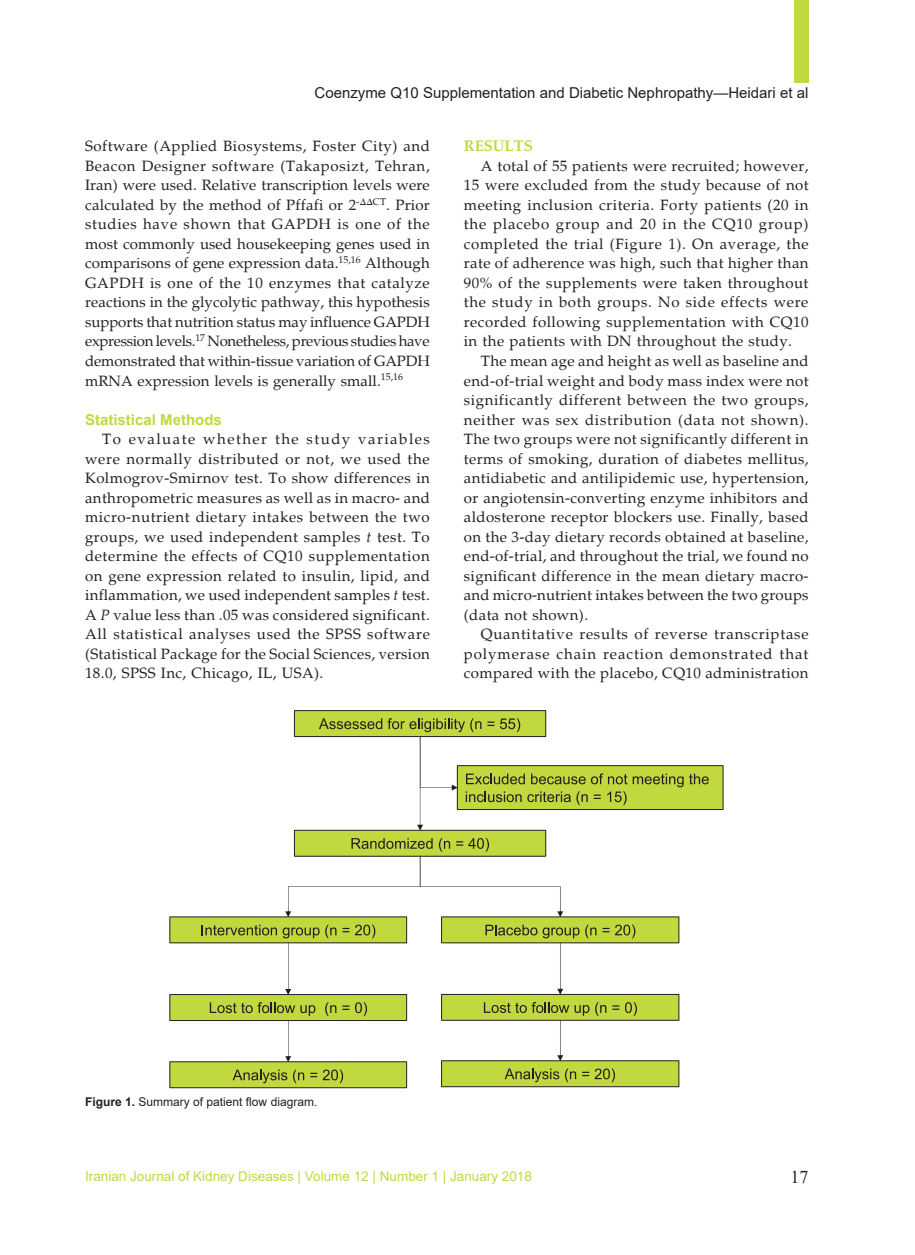
<style>
.page{position:relative;width:915px;height:1255px;background:#fff}
.page>*{position:absolute;margin:0;border:0;box-sizing:border-box;transform-origin:0 0}
.t1{font:18px "Times New Roman";color:#231f20}
.t2{font:700 15.75px "Palatino";color:#c2d83f;scale:.95 1}
.t3{font:15px/19.5px "Palatino";letter-spacing:.025em;color:#231f20;text-align:justify}
.t4{font:15px "Arial";color:#231f20}
.t5{font:700 15px "Arial";color:#c2d83f}
.t6{font:13.5px "Arial";color:#c2d83f}
.t7{font:12px "Arial";color:#231f20}
.s1{font-style:italic}
.s2{font-weight:700}
</style>
<div class="page">
<div style="left:793px;top:0;width:15px;height:83px;background:#c2d83f"></div>
<div style="left:294px;top:710px;width:251px;height:26px;background:#c2d83f"></div>
<div style="left:294px;top:710px;width:252px;height:27px;border:1px solid #231f20"></div>
<div style="left:294px;top:830px;width:251px;height:26px;background:#c2d83f"></div>
<div style="left:294px;top:829px;width:252px;height:27px;border:1px solid #231f20"></div>
<div style="left:457px;top:765px;width:265px;height:44px;background:#c2d83f"></div>
<div style="left:170px;top:916px;width:236px;height:26px;background:#c2d83f"></div>
<div style="left:169px;top:916px;width:238px;height:27px;border:1px solid #231f20"></div>
<div style="left:170px;top:994px;width:236px;height:26px;background:#c2d83f"></div>
<div style="left:169px;top:994px;width:238px;height:26px;border:1px solid #231f20"></div>
<div style="left:170px;top:1061px;width:236px;height:26px;background:#c2d83f"></div>
<div style="left:169px;top:1061px;width:238px;height:27px;border:1px solid #231f20"></div>
<div style="left:441px;top:1060px;width:237px;height:26px;background:#c2d83f"></div>
<div style="left:441px;top:1060px;width:238px;height:27px;border:1px solid #231f20"></div>
<div style="left:441px;top:916px;width:237px;height:26px;background:#c2d83f"></div>
<div style="left:441px;top:916px;width:238px;height:27px;border:1px solid #231f20"></div>
<div style="left:441px;top:994px;width:237px;height:26px;background:#c2d83f"></div>
<div style="left:441px;top:993px;width:238px;height:27px;border:1px solid #231f20"></div>
<svg style="left:325px;top:924px;width:11px;height:14px"></svg>
<svg style="left:342px;top:927px;width:7px;height:5px"></svg>
<svg style="left:355px;top:924px;width:20px;height:14px"></svg>
<svg style="left:325px;top:1002px;width:11px;height:14px"></svg>
<svg style="left:342px;top:1005px;width:7px;height:4px"></svg>
<svg style="left:355px;top:1002px;width:12px;height:14px"></svg>
<svg style="left:232px;top:1069px;width:55px;height:14px"></svg>
<svg style="left:293px;top:1069px;width:11px;height:14px"></svg>
<svg style="left:310px;top:1069px;width:33px;height:14px"></svg>
<svg style="left:504px;top:1068px;width:72px;height:14px"></svg>
<svg style="left:582px;top:1068px;width:33px;height:14px"></svg>
<svg style="left:319px;top:718px;width:389px;height:112px"></svg>
<svg style="left:285px;top:837px;width:278px;height:80px"></svg>
<svg style="left:202px;top:924px;width:117px;height:70px"></svg>
<svg style="left:210px;top:1002px;width:105px;height:60px"></svg>
<svg style="left:585px;top:924px;width:11px;height:14px"></svg>
<svg style="left:602px;top:924px;width:33px;height:14px"></svg>
<svg style="left:483px;top:1002px;width:106px;height:59px"></svg>
<svg style="left:595px;top:1002px;width:11px;height:13px"></svg>
<svg style="left:612px;top:1002px;width:24px;height:13px"></svg>
<svg style="left:485px;top:924px;width:94px;height:70px"></svg>
<p class="t4" style="left:314px;top:82px;width:495px">Coenzyme Q10 Supplementation and Diabetic Nephropathy—Heidari et al</p>
<p class="t3" style="left:85px;top:137px;width:346px">Software (Applied Biosystems, Foster City) and Beacon Designer software (Takaposizt, Tehran, Iran) were used. Relative transcription levels were calculated by the method of Pffafi or 2<sup>-∆∆CT</sup>. Prior studies have shown that GAPDH is one of the most commonly used housekeeping genes used in comparisons of gene expression data.<sup>15,16</sup> Although GAPDH is one of the 10 enzymes that catalyze reactions in the glycolytic pathway, this hypothesis supports that nutrition status may influence GAPDH expression levels.<sup>17</sup> Nonetheless, previous studies have demonstrated that within-tissue variation of GAPDH mRNA expression levels is generally small.<sup>15,16</sup></p>
<p class="t5" style="left:85px;top:408px;width:138px">Statistical Methods</p>
<p class="t3" style="left:85px;top:429px;width:346px;text-indent:17px">To evaluate whether the study variables were normally distributed or not, we used the Kolmogrov-Smirnov test. To show differences in anthropometric measures as well as in macro- and micro-nutrient dietary intakes between the two groups, we used independent samples <span class="s1">t</span> test. To determine the effects of CQ10 supplementation on gene expression related to insulin, lipid, and inflammation, we used independent samples <span class="s1">t</span> test.<br>A <span class="s1">P</span> value less than .05 was considered significant.<br>All statistical analyses used the SPSS software (Statistical Package for the Social Sciences, version 18.0, SPSS Inc, Chicago, IL, USA).</p>
<p class="t2" style="left:463px;top:137px;width:74px">RESULTS</p>
<p class="t3" style="left:463px;top:156px;width:346px;text-indent:17px">A total of 55 patients were recruited; however, 15 were excluded from the study because of not meeting inclusion criteria. Forty patients (20 in the placebo group and 20 in the CQ10 group) completed the trial (Figure 1). On average, the rate of adherence was high, such that higher than 90% of the supplements were taken throughout the study in both groups. No side effects were recorded following supplementation with CQ10 in the patients with DN throughout the study.</p>
<p class="t3" style="left:463px;top:351px;width:346px;text-indent:17px">The mean age and height as well as baseline and end-of-trial weight and body mass index were not significantly different between the two groups, neither was sex distribution (data not shown).<br>The two groups were not significantly different in terms of smoking, duration of diabetes mellitus, antidiabetic and antilipidemic use, hypertension, or angiotensin-converting enzyme inhibitors and aldosterone receptor blockers use. Finally, based on the 3-day dietary records obtained at baseline, end-of-trial, and throughout the trial, we found no significant difference in the mean dietary macro&shy;and micro-nutrient intakes between the two groups (data not shown).</p>
<p class="t3" style="left:463px;top:624px;width:346px;text-indent:17px">Quantitative results of reverse transcriptase polymerase chain reaction demonstrated that compared with the placebo, CQ10 administration</p>
<p class="t7" style="left:85px;top:1093px;width:234px"><span class="s2">Figure 1.</span> Summary of patient flow diagram.</p>
<p class="t6" style="left:85px;top:1166px;width:448px">Iranian Journal of Kidney Diseases | Volume 12 | Number 1 | January 2018</p>
<p class="t1" style="left:790px;top:1164px;width:19px">17</p>
</div>
